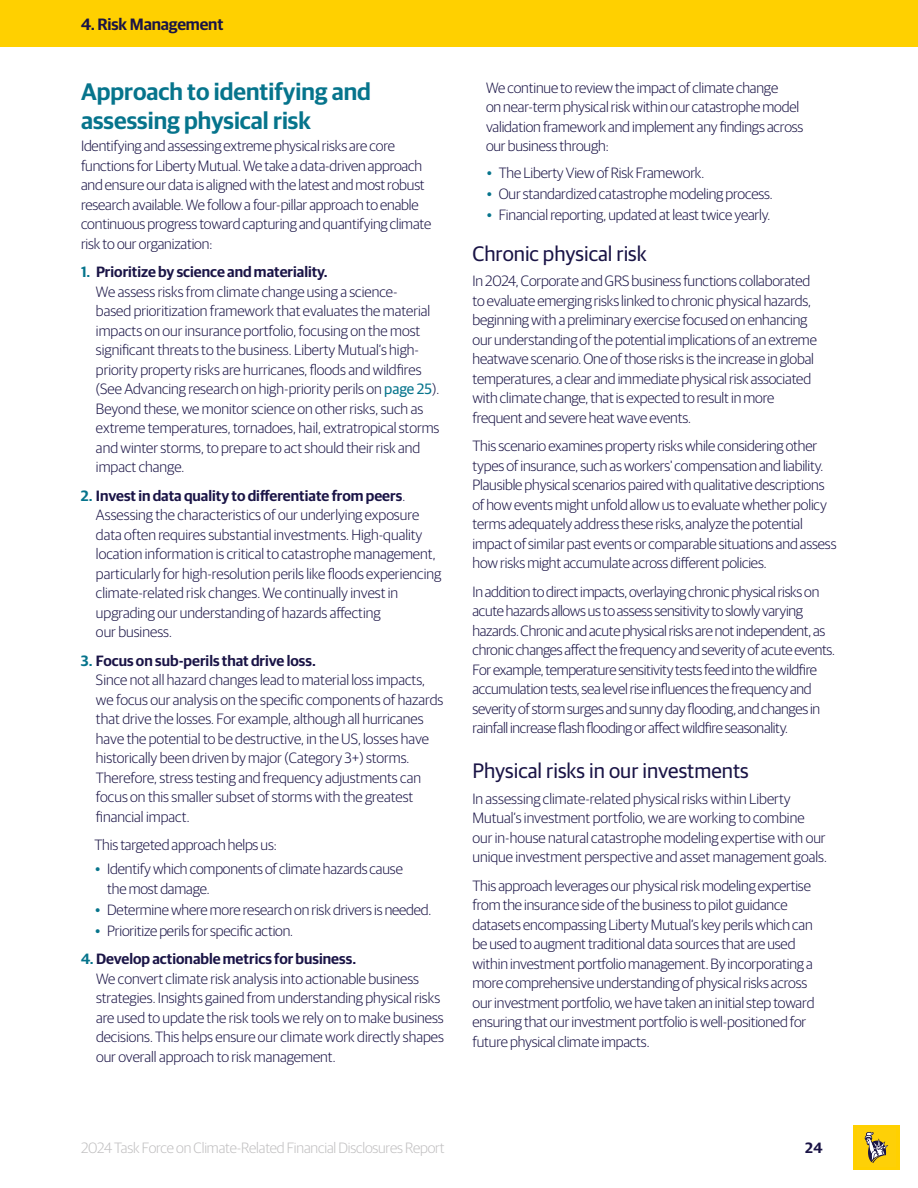
<style>
.page{position:relative;width:918px;height:1188px;background:#fff}
.page>*{position:absolute;margin:0;border:0;box-sizing:border-box;transform-origin:0 0}
.t1{font:600 24px/28.8px "Guardian Sans";color:#06748c}
.t2{font:21px "Guardian Sans";color:#1a1446}
.t3{font:600 16.5px "Guardian Sans";letter-spacing:-.01em;color:#1a1446}
.t4{font:300 15px/19.5px "Guardian Sans";letter-spacing:-.01em;color:#1a1446}
.t5{font:600 15px/28.5px "Guardian Sans";color:#1a1446}
.t6{font:300 15px "Guardian Sans";letter-spacing:-.01em;color:#c0bfc0}
.s1{font-weight:600;color:#06748c}
.s2{font-weight:600}
.s3{font-weight:400;color:#06748c}
.s4{font-weight:300}
.s5{color:#06748c}
</style>
<div class="page">
<div style="left:0;top:0;width:918px;height:46px;background:#ffd000"></div>
<div style="left:853px;top:1125px;width:46px;height:45px;background:#ffd000"></div>
<div style="left:857px;top:1128px;width:39px;height:39px;background:#fed007"></div>
<svg style="left:865px;top:1132px;width:23px;height:31px"></svg>
<p class="t3" style="left:81px;top:12px;width:144px">4. Risk Management</p>
<h1 class="t1" style="left:81px;top:75px;width:292px">Approach to identifying and assessing physical risk</h1>
<p class="t4" style="left:81px;top:135px;width:352px">Identifying and assessing extreme physical risks are core functions for Liberty Mutual. We take a data-driven approach and ensure our data is aligned with the latest and most robust research available. We follow a four-pillar approach to enable continuous progress toward capturing and quantifying climate risk to our organization:</p>
<p class="t4" style="left:96px;top:261px;width:345px;text-indent:-15px"><span class="s1">1.</span> <span class="s2">Prioritize by science and materiality.<br></span>We assess risks from climate change using a science-<br>based prioritization framework that evaluates the material impacts on our insurance portfolio, focusing on the most significant threats to the business. Liberty Mutual’s high&shy;priority property risks are hurricanes, floods and wildfires (See Advancing research on high-priority perils on <span class="s3">page 25</span>).<br>Beyond these, we monitor science on other risks, such as extreme temperatures, tornadoes, hail, extratropical storms and winter storms, to prepare to act should their risk and impact change.</p>
<p class="t4" style="left:96px;top:485px;width:347px;text-indent:-15px"><span class="s1">2.</span> <span class="s2">Invest in data quality to differentiate from peers</span>.<br>Assessing the characteristics of our underlying exposure data often requires substantial investments. High-quality location information is critical to catastrophe management, particularly for high-resolution perils like floods experiencing climate-related risk changes. We continually invest in upgrading our understanding of hazards affecting<br>our business.</p>
<p class="t4" style="left:96px;top:650px;width:349px;text-indent:-15px"><span class="s1">3.</span> <span class="s2">Focus on sub-perils that drive loss.<br></span>Since not all hazard changes lead to material loss impacts, we focus our analysis on the specific components of hazards that drive the losses. For example, although all hurricanes have the potential to be destructive, in the US, losses have historically been driven by major (Category 3+) storms.<br>Therefore, stress testing and frequency adjustments can focus on this smaller subset of storms with the greatest financial impact.</p>
<p class="t4" style="left:94px;top:834px;width:184px">This targeted approach helps us:</p>
<p class="t4" style="left:107px;top:858px;width:297px;text-indent:-12px"><span class="s3">•</span> Identify which components of climate hazards cause the most damage.</p>
<p class="t4" style="left:95px;top:899px;width:338px"><span class="s3">•</span> Determine where more research on risk drivers is needed.</p>
<p class="t5" style="left:81px;top:915px;width:277px;text-indent:14px"><span class="s3">•</span> <span class="s4">Prioritize perils for specific action.<br></span><span class="s5">4.</span>Develop actionable metrics for business.</p>
<p class="t4" style="left:96px;top:968px;width:349px">We convert climate risk analysis into actionable business strategies. Insights gained from understanding physical risks are used to update the risk tools we rely on to make business decisions. This helps ensure our climate work directly shapes our overall approach to risk management.</p>
<p class="t4" style="left:486px;top:77px;width:319px">We continue to review the impact of climate change<br>on near-term physical risk within our catastrophe model validation framework and implement any findings across our business through:</p>
<p class="t4" style="left:487px;top:162px;width:219px"><span class="s3">•</span> The Liberty View of Risk Framework.</p>
<p class="t4" style="left:487px;top:183px;width:288px"><span class="s3">•</span> Our standardized catastrophe modeling process.</p>
<p class="t4" style="left:487px;top:204px;width:285px"><span class="s3">•</span> Financial reporting, updated at least twice yearly.</p>
<h2 class="t2" style="left:472px;top:239px;width:176px">Chronic physical risk</h2>
<p class="t4" style="left:472px;top:270px;width:346px">In 2024, Corporate and GRS business functions collaborated to evaluate emerging risks linked to chronic physical hazards, beginning with a preliminary exercise focused on enhancing our understanding of the potential implications of an extreme heatwave scenario. One of those risks is the increase in global temperatures, a clear and immediate physical risk associated with climate change, that is expected to result in more frequent and severe heat wave events.</p>
<p class="t4" style="left:472px;top:435px;width:366px">This scenario examines property risks while considering other types of insurance, such as workers' compensation and liability.<br>Plausible physical scenarios paired with qualitative descriptions of how events might unfold allow us to evaluate whether policy terms adequately address these risks, analyze the potential impact of similar past events or comparable situations and assess how risks might accumulate across different policies.</p>
<p class="t4" style="left:472px;top:581px;width:364px">In addition to direct impacts, overlaying chronic physical risks on acute hazards allows us to assess sensitivity to slowly varying hazards. Chronic and acute physical risks are not independent, as chronic changes affect the frequency and severity of acute events.<br>For example, temperature sensitivity tests feed into the wildfire accumulation tests, sea level rise influences the frequency and severity of storm surges and sunny day flooding, and changes in rainfall increase flash flooding or affect wildfire seasonality.</p>
<h2 class="t2" style="left:472px;top:756px;width:278px">Physical risks in our investments</h2>
<p class="t4" style="left:472px;top:788px;width:356px">In assessing climate-related physical risks within Liberty Mutual’s investment portfolio, we are working to combine our in-house natural catastrophe modeling expertise with our unique investment perspective and asset management goals.</p>
<p class="t4" style="left:472px;top:875px;width:343px">This approach leverages our physical risk modeling expertise from the insurance side of the business to pilot guidance datasets encompassing Liberty Mutual’s key perils which can be used to augment traditional data sources that are used within investment portfolio management. By incorporating a more comprehensive understanding of physical risks across our investment portfolio, we have taken an initial step toward ensuring that our investment portfolio is well-positioned for future physical climate impacts.</p>
<p class="t6" style="left:81px;top:1138px;width:365px">2024 Task Force on Climate-Related Financial Disclosures Report</p>
<p class="t5" style="left:805px;top:1133px;width:19px">24</p>
</div>
